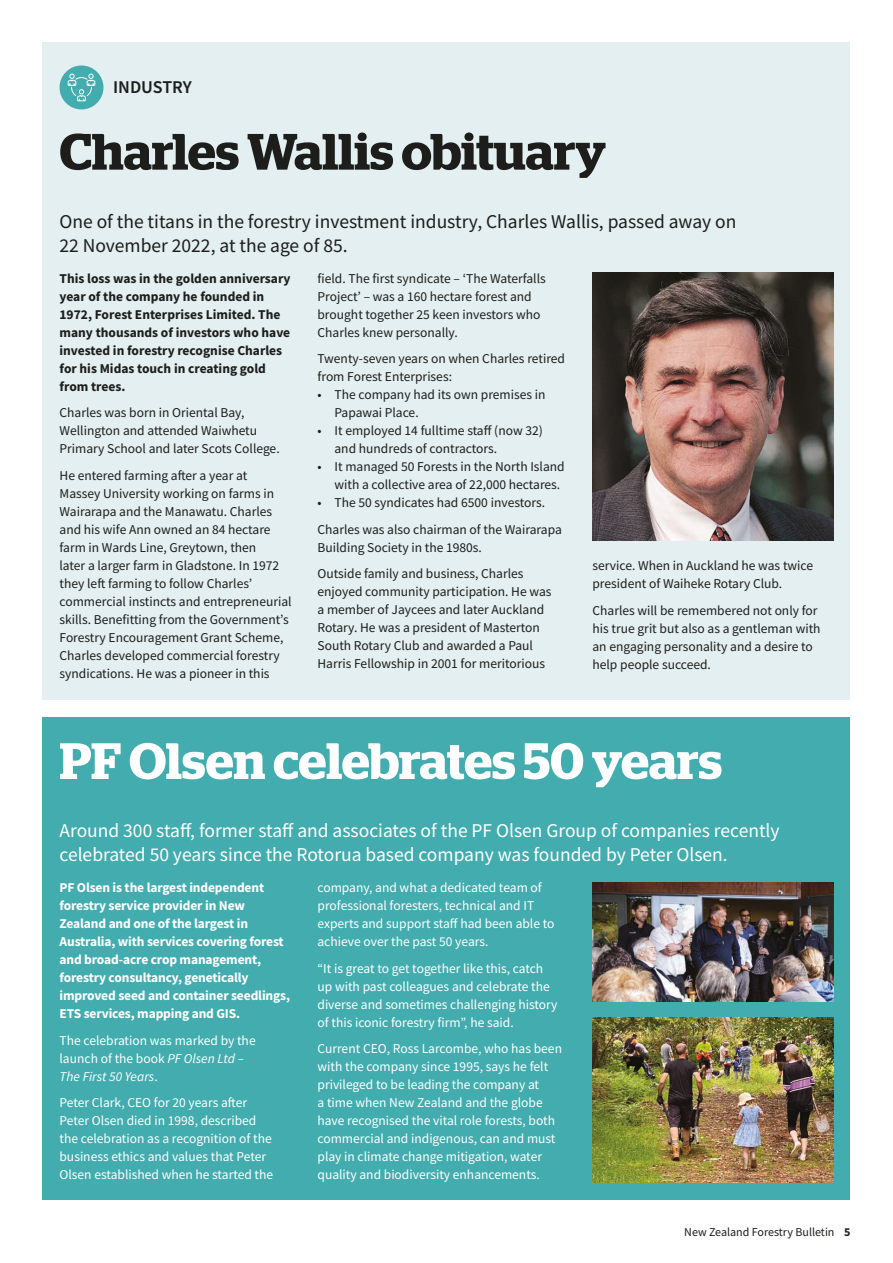
<style>
.page{position:relative;width:893px;height:1263px;background:#fff}
.page>*{position:absolute;margin:0;border:0;box-sizing:border-box;transform-origin:0 0}
.t1{font:600 51px "Stag";letter-spacing:-.005em;color:#fff}
.t2{font:600 51px "Stag";color:#1d1d1b}
.t3{font:19.5px/24px "Source Sans Pro";color:#fff}
.t4{font:19.5px/24px "Source Sans Pro";color:#1d1d1b}
.t5{font:600 18px "Source Sans Pro";color:#1d1d1b}
.t6{font:13.5px/18px "Source Sans Pro";color:#1d1d1b}
.t7{font:13.5px/18px "Source Sans Pro";color:#fff}
.t8{font:700 13.5px/18px "Source Sans Pro";letter-spacing:-.01em;color:#fff}
.t9{font:700 13.5px/18px "Source Sans Pro";color:#1d1d1b}
.t10{font:12px "Source Sans Pro";color:#1d1d1b}
.s1{font-style:italic}
.s2{font-weight:700}
</style>
<div class="page">
<div style="left:43px;top:43px;width:807px;height:656px;background:#e3eff0"></div>
<div style="left:60px;top:65px;width:43px;height:44px;background:#43acae;border-radius:50%"></div>
<svg style="left:67px;top:73px;width:29px;height:29px"></svg>
<div style="left:43px;top:717px;width:807px;height:482px;background:#43acae"></div>
<img style="left:592px;top:273px;width:241px;height:268px">
<img style="left:592px;top:882px;width:241px;height:119px">
<img style="left:592px;top:1017px;width:241px;height:165px">
<h3 class="t5" style="left:113px;top:75px;width:80px">INDUSTRY</h3>
<h1 class="t2" style="left:60px;top:122px;width:548px">Charles Wallis obituary</h1>
<h2 class="t4" style="left:60px;top:209px;width:678px">One of the titans in the forestry investment industry, Charles Wallis, passed away on<br>22 November 2022, at the age of 85.</h2>
<p class="t6" style="left:317px;top:269px;width:230px">field. The first syndicate – ‘The Waterfalls Project’ – was a 160 hectare forest and brought together 25 keen investors who Charles knew personally.</p>
<p class="t6" style="left:317px;top:350px;width:249px">Twenty-seven years on when Charles retired from Forest Enterprises:</p>
<p class="t6" style="left:334px;top:386px;width:213px;text-indent:-17px">• The company had its own premises in<br>Papawai Place.</p>
<p class="t6" style="left:334px;top:422px;width:210px;text-indent:-17px">• It employed 14 fulltime staff (now 32) and hundreds of contractors.</p>
<p class="t6" style="left:334px;top:458px;width:232px;text-indent:-17px">• It managed 50 Forests in the North Island with a collective area of 22,000 hectares.</p>
<p class="t6" style="left:317px;top:490px;width:246px;line-height:26.5px">• The 50 syndicates had 6500 investors.<br>Charles was also chairman of the Wairarapa</p>
<p class="t6" style="left:317px;top:534px;width:207px;line-height:26.5px">Building Society in the 1980s.<br>Outside family and business, Charles</p>
<p class="t6" style="left:317px;top:583px;width:235px">enjoyed community participation. He was a member of Jaycees and later Auckland Rotary. He was a president of Masterton South Rotary Club and awarded a Paul Harris Fellowship in 2001 for meritorious</p>
<p class="t9" style="left:60px;top:269px;width:232px">This loss was in the golden anniversary year of the company he founded in 1972, Forest Enterprises Limited. The many thousands of investors who have invested in forestry recognise Charles for his Midas touch in creating gold from trees.</p>
<p class="t6" style="left:60px;top:404px;width:222px">Charles was born in Oriental Bay,<br>Wellington and attended Waiwhetu<br>Primary School and later Scots College.</p>
<p class="t6" style="left:60px;top:466px;width:234px">He entered farming after a year at<br>Massey University working on farms in Wairarapa and the Manawatu. Charles and his wife Ann owned an 84 hectare farm in Wards Line, Greytown, then<br>later a larger farm in Gladstone. In 1972 they left farming to follow Charles’ commercial instincts and entrepreneurial skills. Benefitting from the Government’s Forestry Encouragement Grant Scheme, Charles developed commercial forestry syndications. He was a pioneer in this</p>
<p class="t6" style="left:592px;top:557px;width:222px">service. When in Auckland he was twice president of Waiheke Rotary Club.</p>
<p class="t6" style="left:592px;top:601px;width:230px">Charles will be remembered not only for his true grit but also as a gentleman with an engaging personality and a desire to help people succeed.</p>
<h1 class="t1" style="left:60px;top:731px;width:664px">PF Olsen celebrates 50 years</h1>
<h2 class="t3" style="left:60px;top:818px;width:722px">Around 300 staff, former staff and associates of the PF Olsen Group of companies recently celebrated 50 years since the Rotorua based company was founded by Peter Olsen.</h2>
<p class="t7" style="left:317px;top:879px;width:238px">company, and what a dedicated team of professional foresters, technical and IT experts and support staff had been able to achieve over the past 50 years.</p>
<p class="t7" style="left:317px;top:959px;width:242px">“It is great to get together like this, catch up with past colleagues and celebrate the diverse and sometimes challenging history of this iconic forestry firm”, he said.</p>
<p class="t7" style="left:317px;top:1040px;width:246px">Current CEO, Ross Larcombe, who has been with the company since 1995, says he felt privileged to be leading the company at<br>a time when New Zealand and the globe have recognised the vital role forests, both commercial and indigenous, can and must play in climate change mitigation, water quality and biodiversity enhancements.</p>
<p class="t8" style="left:60px;top:879px;width:232px">PF Olsen is the largest independent forestry service provider in New Zealand and one of the largest in Australia, with services covering forest and broad-acre crop management, forestry consultancy, genetically improved seed and container seedlings, ETS services, mapping and GIS.</p>
<p class="t7" style="left:60px;top:1031px;width:198px">The celebration was marked by the launch of the book <span class="s1">PF Olsen Ltd –<br>The First 50 Years</span>.</p>
<p class="t7" style="left:60px;top:1094px;width:215px">Peter Clark, CEO for 20 years after Peter Olsen died in 1998, described the celebration as a recognition of the business ethics and values that Peter Olsen established when he started the</p>
<p class="t10" style="left:684px;top:1224px;width:168px">New Zealand Forestry Bulletin <span class="s2">5</span></p>
</div>
